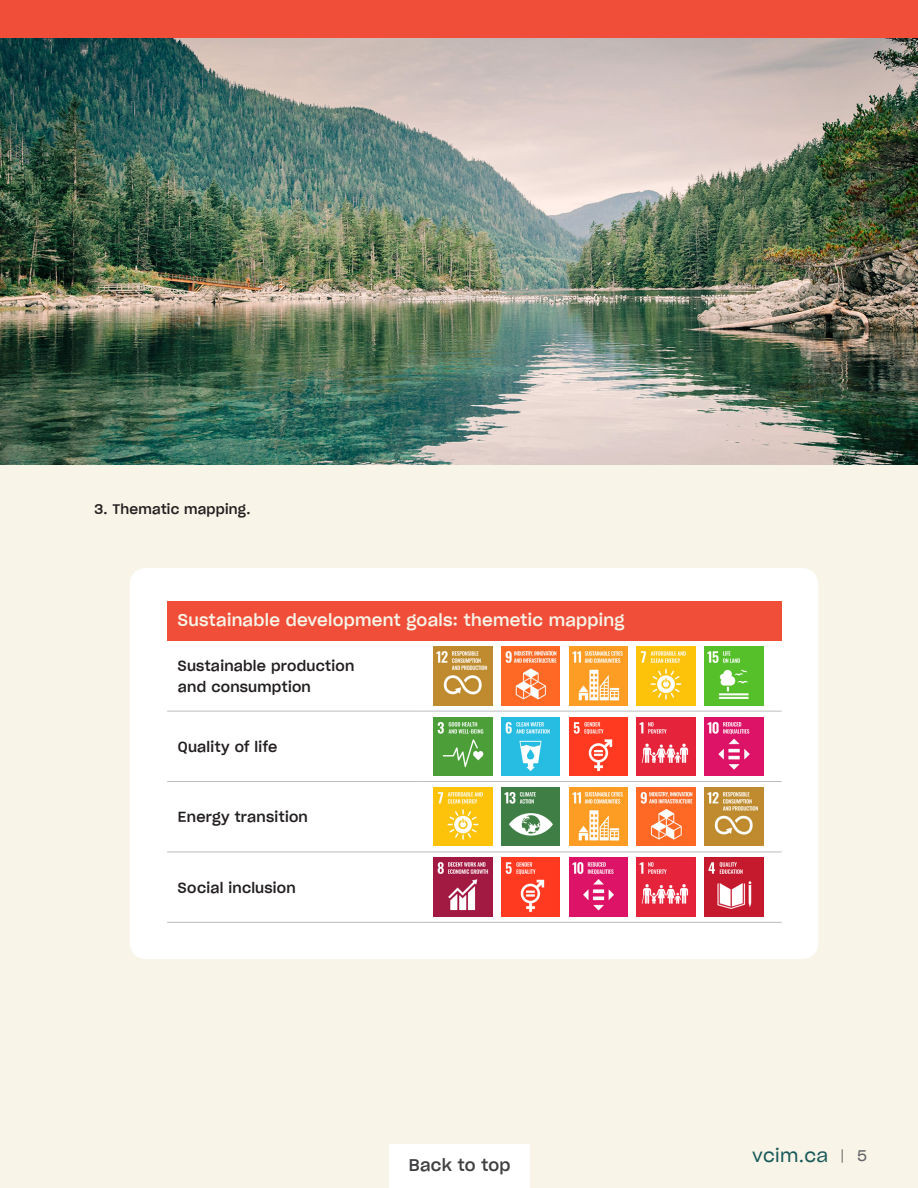
<style>
.page{position:relative;width:918px;height:1188px;background:#f8f4e7}
.page>*{position:absolute;margin:0;border:0;box-sizing:border-box;transform-origin:0 0}
.t1{font:18px "Sharp Grotesk Book 20";letter-spacing:.02em;color:#185959}
.Bold_11pt{font:16.5px "Sharp Grotesk Medium 20";letter-spacing:.02em;color:#f8f4e7}
.t2{font:16.5px "Sharp Grotesk Medium 20";letter-spacing:.02em;color:#414042}
.t3{font:15px "Sharp Grotesk Book 20";color:#636366}
.Bold_11pt-2{font:14.25px/21px "Sharp Grotesk Medium 20";letter-spacing:.02em;color:#231f20}
.Body{font:13.5px "Sharp Grotesk Medium 20";letter-spacing:.02em;color:#231f20}
</style>
<div class="page">
<div style="left:389px;top:1145px;width:141px;height:43px;background:#fff"></div>
<svg style="left:842px;top:1149px;width:1px;height:14px"></svg>
<img style="left:0;top:38px;width:918px;height:426px">
<div style="left:130px;top:568px;width:688px;height:391px;background:#fff;border-radius:16px"></div>
<div style="left:167px;top:601px;width:615px;height:40px;background:#f04e39"></div>
<hr style="left:167px;top:711px;width:256px;height:1px;background:#bcbdc0">
<hr style="left:423px;top:711px;width:359px;height:1px;background:#bcbdc0">
<hr style="left:167px;top:781px;width:256px;height:1px;background:#bcbdc0">
<hr style="left:423px;top:781px;width:359px;height:1px;background:#bcbdc0">
<hr style="left:167px;top:851px;width:256px;height:1px;background:#bcbdc0">
<hr style="left:423px;top:851px;width:359px;height:1px;background:#bcbdc0">
<hr style="left:167px;top:922px;width:256px;height:1px;background:#bcbdc0">
<hr style="left:423px;top:922px;width:359px;height:1px;background:#bcbdc0">
<img style="left:434px;top:647px;width:58px;height:58px">
<img style="left:502px;top:647px;width:58px;height:58px">
<img style="left:569px;top:647px;width:59px;height:58px">
<img style="left:637px;top:647px;width:58px;height:58px">
<img style="left:705px;top:647px;width:58px;height:58px">
<img style="left:434px;top:717px;width:58px;height:59px">
<img style="left:502px;top:717px;width:58px;height:59px">
<img style="left:569px;top:717px;width:59px;height:59px">
<img style="left:637px;top:717px;width:58px;height:59px">
<img style="left:705px;top:717px;width:58px;height:59px">
<img style="left:434px;top:788px;width:58px;height:58px">
<img style="left:502px;top:788px;width:58px;height:58px">
<img style="left:569px;top:788px;width:59px;height:58px">
<img style="left:637px;top:788px;width:58px;height:58px">
<img style="left:705px;top:788px;width:58px;height:58px">
<img style="left:434px;top:858px;width:58px;height:58px">
<img style="left:502px;top:858px;width:58px;height:58px">
<img style="left:569px;top:858px;width:59px;height:58px">
<img style="left:637px;top:858px;width:58px;height:58px">
<img style="left:705px;top:858px;width:58px;height:58px">
<div style="left:0;top:0;width:918px;height:38px;background:#f04e39"></div>
<p class="Body" style="left:94px;top:498px;width:157px">3. Thematic mapping.</p>
<p class="Bold_11pt" style="left:178px;top:606px;width:448px">Sustainable development goals: themetic mapping</p>
<p class="Bold_11pt-2" style="left:178px;top:655px;width:178px">Sustainable production and consumption</p>
<p class="Bold_11pt-2" style="left:178px;top:735px;width:101px">Quality of life</p>
<p class="Bold_11pt-2" style="left:178px;top:806px;width:131px">Energy transition</p>
<p class="Bold_11pt-2" style="left:178px;top:876px;width:119px">Social inclusion</p>
<p class="t2" style="left:409px;top:1151px;width:103px">Back to top</p>
<p class="t1" style="left:752px;top:1141px;width:78px">vcim.ca</p>
<p class="t3" style="left:857px;top:1144px;width:11px">5</p>
</div>
